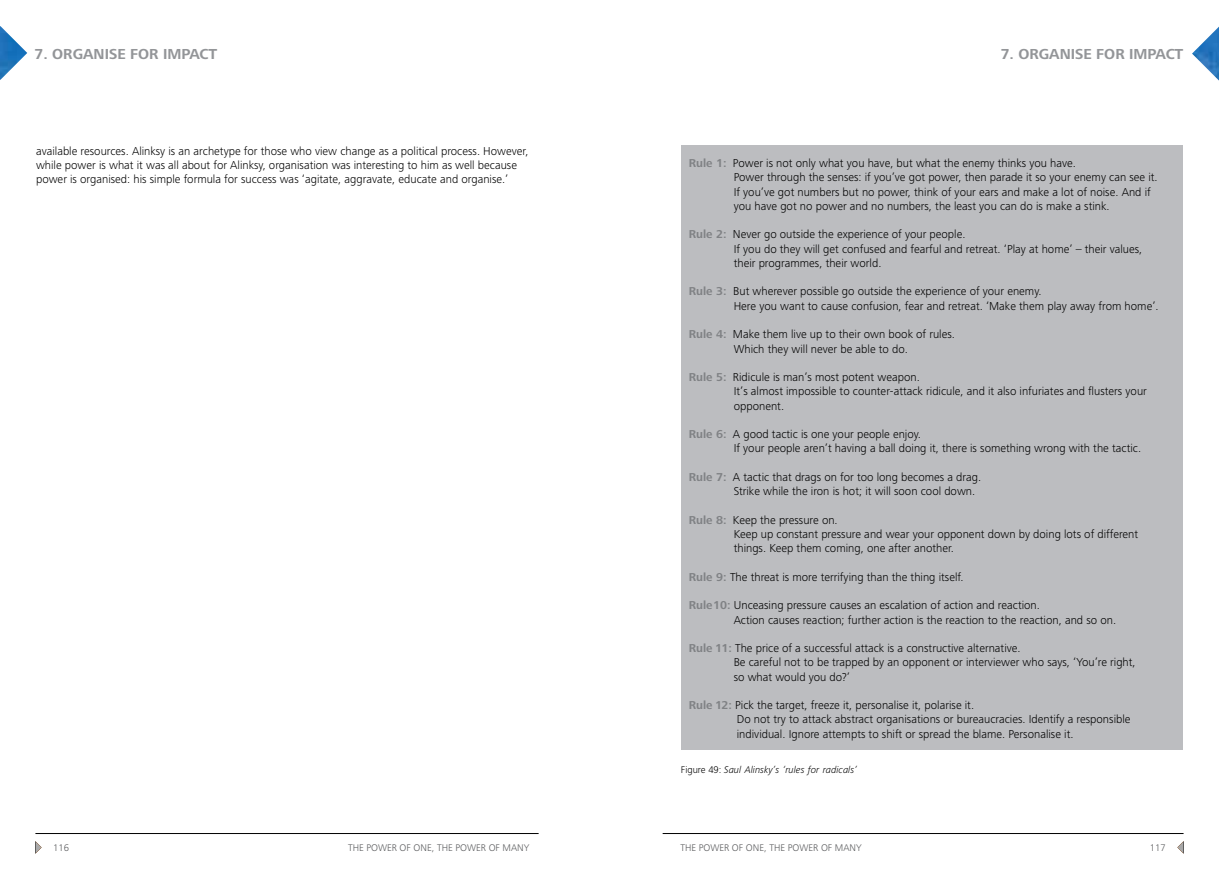
<style>
.page{position:relative;width:1219px;height:869px;background:#fff}
.page>*{position:absolute;margin:0;border:0;box-sizing:border-box;transform-origin:0 0}
.t1{font:700 15px "Frutiger Next LT";color:#939598}
.t2{font:300 11.88px/14.2px "Frutiger Next LT";color:#000}
.t3{font:300 10px "Frutiger Next LT";color:#58595b}
.t4{font:italic 300 10px "Frutiger Next LT";color:#000}
.s1{font-weight:700;color:#808285}
.s2{font-style:normal}
</style>
<div class="page">
<hr style="left:35px;top:832px;width:504px;height:1px;background:#000">
<svg style="left:35px;top:841px;width:7px;height:12px"></svg>
<img style="left:0;top:26px;width:27px;height:54px">
<hr style="left:663px;top:832px;width:520px;height:1px;background:#000">
<svg style="left:1177px;top:842px;width:6px;height:11px"></svg>
<img style="left:1192px;top:27px;width:27px;height:53px">
<div style="left:682px;top:145px;width:501px;height:604px;background:#bcbdc0"></div>
<p class="t1" style="left:35px;top:46px;width:184px">7. ORGANISE FOR IMPACT</p>
<p class="t1" style="left:1001px;top:46px;width:184px">7. ORGANISE FOR IMPACT</p>
<p class="t2" style="left:36px;top:143px;width:494px">available resources. Alinksy is an archetype for those who view change as a political process. However, while power is what it was all about for Alinksy, organisation was interesting to him as well because power is organised: his simple formula for success was ‘agitate, aggravate, educate and organise.’</p>
<p class="t2" style="left:734px;top:156px;width:426px;text-indent:-45px"><span class="s1">Rule 1:</span> Power is not only what you have, but what the enemy thinks you have.<br>Power through the senses: if you’ve got power, then parade it so your enemy can see it.<br>If you’ve got numbers but no power, think of your ears and make a lot of noise. And if you have got no power and no numbers, the least you can do is make a stink.</p>
<p class="t2" style="left:734px;top:227px;width:410px;text-indent:-45px"><span class="s1">Rule 2:</span> Never go outside the experience of your people.<br>If you do they will get confused and fearful and retreat. ‘Play at home’ – their values, their programmes, their world.</p>
<p class="t2" style="left:734px;top:284px;width:426px;text-indent:-45px"><span class="s1">Rule 3:</span> But wherever possible go outside the experience of your enemy.<br>Here you want to cause confusion, fear and retreat. ‘Make them play away from home’.</p>
<p class="t2" style="left:689px;top:327px;width:268px;text-align:center"><span class="s1">Rule 4:</span> Make them live up to their own book of rules.<br>Which they will never be able to do.</p>
<p class="t2" style="left:734px;top:370px;width:415px;text-indent:-45px"><span class="s1">Rule 5:</span> Ridicule is man’s most potent weapon.<br>It’s almost impossible to counter-attack ridicule, and it also infuriates and flusters your opponent.</p>
<p class="t2" style="left:734px;top:427px;width:409px;text-indent:-45px"><span class="s1">Rule 6:</span> A good tactic is one your people enjoy.<br>If your people aren’t having a ball doing it, there is something wrong with the tactic.</p>
<p class="t2" style="left:734px;top:469px;width:249px;text-indent:-45px"><span class="s1">Rule 7:</span> A tactic that drags on for too long becomes a drag.<br>Strike while the iron is hot; it will soon cool down.</p>
<p class="t2" style="left:734px;top:512px;width:406px;text-indent:-45px"><span class="s1">Rule 8:</span> Keep the pressure on.<br>Keep up constant pressure and wear your opponent down by doing lots of different things. Keep them coming, one after another.</p>
<p class="t2" style="left:689px;top:569px;width:276px"><span class="s1">Rule 9:</span> The threat is more terrifying than the thing itself.</p>
<p class="t2" style="left:734px;top:598px;width:384px;text-indent:-45px"><span class="s1">Rule 10:</span> Unceasing pressure causes an escalation of action and reaction.<br>Action causes reaction; further action is the reaction to the reaction, and so on.</p>
<p class="t2" style="left:734px;top:640px;width:404px;text-indent:-45px"><span class="s1">Rule 11:</span> The price of a successful attack is a constructive alternative.<br>Be careful not to be trapped by an opponent or interviewer who says, ‘You’re right, so what would you do?’</p>
<p class="t2" style="left:737px;top:697px;width:395px;text-indent:-48px"><span class="s1">Rule 12:</span> Pick the target, freeze it, personalise it, polarise it.<br>Do not try to attack abstract organisations or bureaucracies. Identify a responsible individual. Ignore attempts to shift or spread the blame. Personalise it.</p>
<p class="t4" style="left:681px;top:764px;width:178px"><span class="s2">Figure 49:</span> Saul Alinsky’s ‘rules for radicals’</p>
<p class="t3" style="left:53px;top:841px;width:17px">116</p>
<p class="t3" style="left:348px;top:841px;width:183px">THE POWER OF ONE, THE POWER OF MANY</p>
<p class="t3" style="left:680px;top:841px;width:183px">THE POWER OF ONE, THE POWER OF MANY</p>
<p class="t3" style="left:1150px;top:841px;width:17px">117</p>
</div>
